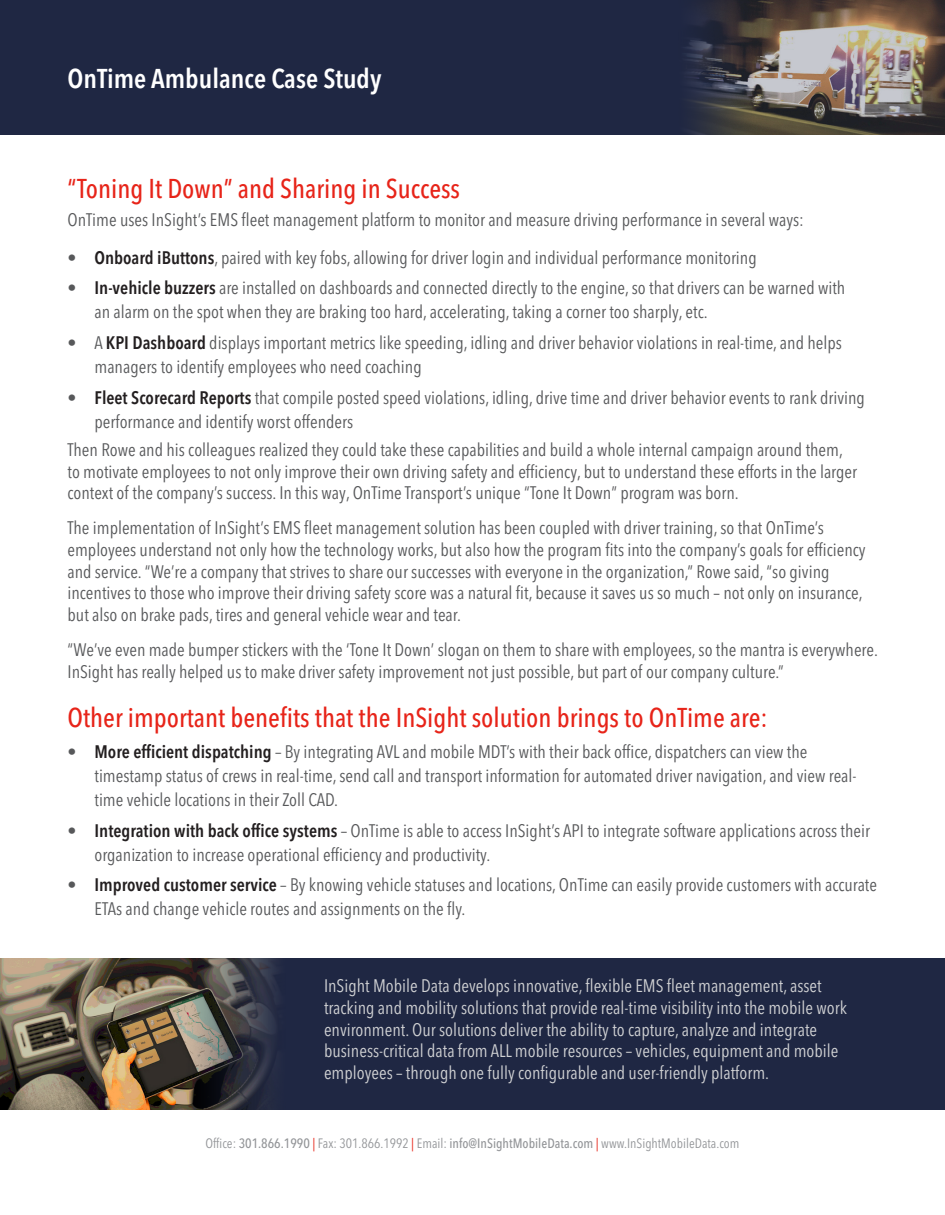
<style>
.page{position:relative;width:945px;height:1215px;background:#fff}
.page>*{position:absolute;margin:0;border:0;box-sizing:border-box;transform-origin:0 0}
.Section_Headers{font:500 condensed 27px "Avenir Next LT Pro";color:#e72419}
.Section_Headers-2{font:600 condensed 27px "Avenir Next LT Pro";color:#fff}
.t1{font:condensed 18px/24px "Avenir Next LT Pro";color:#57585a}
.t2{font:condensed 18px/21.6px "Avenir Next LT Pro";color:#d1d2d4}
.t3{font:condensed 13.5px "Avenir Next LT Pro";color:#939598}
.s1{font-weight:600;color:#231f20}
.s2{font-weight:500}
.s3{color:#e72419}
</style>
<div class="page">
<div style="left:0;top:0;width:945px;height:135px;background:#1f2743"></div>
<img style="left:686px;top:0;width:259px;height:135px">
<div style="left:0;top:958px;width:945px;height:152px;background:#1f2743"></div>
<img style="left:0;top:958px;width:277px;height:152px">
<p class="Section_Headers-2" style="left:68px;top:62px;width:316px">OnTime Ambulance Case Study</p>
<p class="Section_Headers" style="left:68px;top:172px;width:394px">“Toning It Down” and Sharing in Success</p>
<p class="t1" style="left:68px;top:208px;width:738px">OnTime uses InSight’s EMS fleet management platform to monitor and measure driving performance in several ways:</p>
<p class="t1" style="left:68px;top:245px;width:691px">• <span class="s1">Onboard iButtons</span>, paired with key fobs, allowing for driver login and individual performance monitoring</p>
<p class="t1" style="left:94px;top:276px;width:752px;text-indent:-27px">• <span class="s1">In-vehicle buzzers</span> are installed on dashboards and connected directly to the engine, so that drivers can be warned with an alarm on the spot when they are braking too hard, accelerating, taking a corner too sharply, etc.</p>
<p class="t1" style="left:94px;top:331px;width:749px;text-indent:-27px">• A <span class="s1">KPI Dashboard</span> displays important metrics like speeding, idling and driver behavior violations in real-time, and helps managers to identify employees who need coaching</p>
<p class="t1" style="left:94px;top:385px;width:772px;text-indent:-27px">• <span class="s1">Fleet Scorecard Reports</span> that compile posted speed violations, idling, drive time and driver behavior events to rank driving performance and identify worst offenders</p>
<p class="t1" style="left:68px;top:439px;width:791px;line-height:21.6px">Then Rowe and his colleagues realized they could take these capabilities and build a whole internal campaign around them, to motivate employees to not only improve their own driving safety and efficiency, but to understand these efforts in the larger context of the company’s success. In this way, OnTime Transport’s unique “Tone It Down” program was born.</p>
<p class="t1" style="left:68px;top:517px;width:800px;line-height:21.6px">The implementation of InSight’s EMS fleet management solution has been coupled with driver training, so that OnTime’s employees understand not only how the technology works, but also how the program fits into the company’s goals for efficiency and service. “We’re a company that strives to share our successes with everyone in the organization,” Rowe said, “so giving incentives to those who improve their driving safety score was a natural fit, because it saves us so much – not only on insurance, but also on brake pads, tires and general vehicle wear and tear.</p>
<p class="t1" style="left:68px;top:639px;width:812px;line-height:21.6px">“We’ve even made bumper stickers with the ‘Tone It Down’ slogan on them to share with employees, so the mantra is everywhere.<br>InSight has really helped us to make driver safety improvement not just possible, but part of our company culture.”</p>
<p class="Section_Headers" style="left:68px;top:701px;width:702px">Other important benefits that the InSight solution brings to OnTime are:</p>
<p class="t1" style="left:94px;top:739px;width:764px;text-indent:-27px">• <span class="s1">More efficient dispatching</span> – By integrating AVL and mobile MDT’s with their back office, dispatchers can view the timestamp status of crews in real-time, send call and transport information for automated driver navigation, and view real&shy;time vehicle locations in their Zoll CAD.</p>
<p class="t1" style="left:94px;top:818px;width:777px;text-indent:-27px">• <span class="s1">Integration with back office systems</span> – OnTime is able to access InSight’s API to integrate software applications across their organization to increase operational efficiency and productivity.</p>
<p class="t1" style="left:94px;top:873px;width:784px;text-indent:-27px">• <span class="s1">Improved customer service</span> – By knowing vehicle statuses and locations, OnTime can easily provide customers with accurate<br>ETAs and change vehicle routes and assignments on the fly.</p>
<p class="t2" style="left:324px;top:975px;width:524px">InSight Mobile Data develops innovative, flexible EMS fleet management, asset tracking and mobility solutions that provide real-time visibility into the mobile work environment. Our solutions deliver the ability to capture, analyze and integrate business-critical data from ALL mobile resources – vehicles, equipment and mobile employees – through one fully configurable and user-friendly platform.</p>
<p class="t3" style="left:206px;top:1135px;width:535px">Office: <span class="s2">301.866.1990</span> <span class="s3">|</span> Fax: 301.866.1992 <span class="s3">|</span> Email: <span class="s2">info@InSightMobileData.com</span> <span class="s3">|</span> www.InSightMobileData.com</p>
</div>
